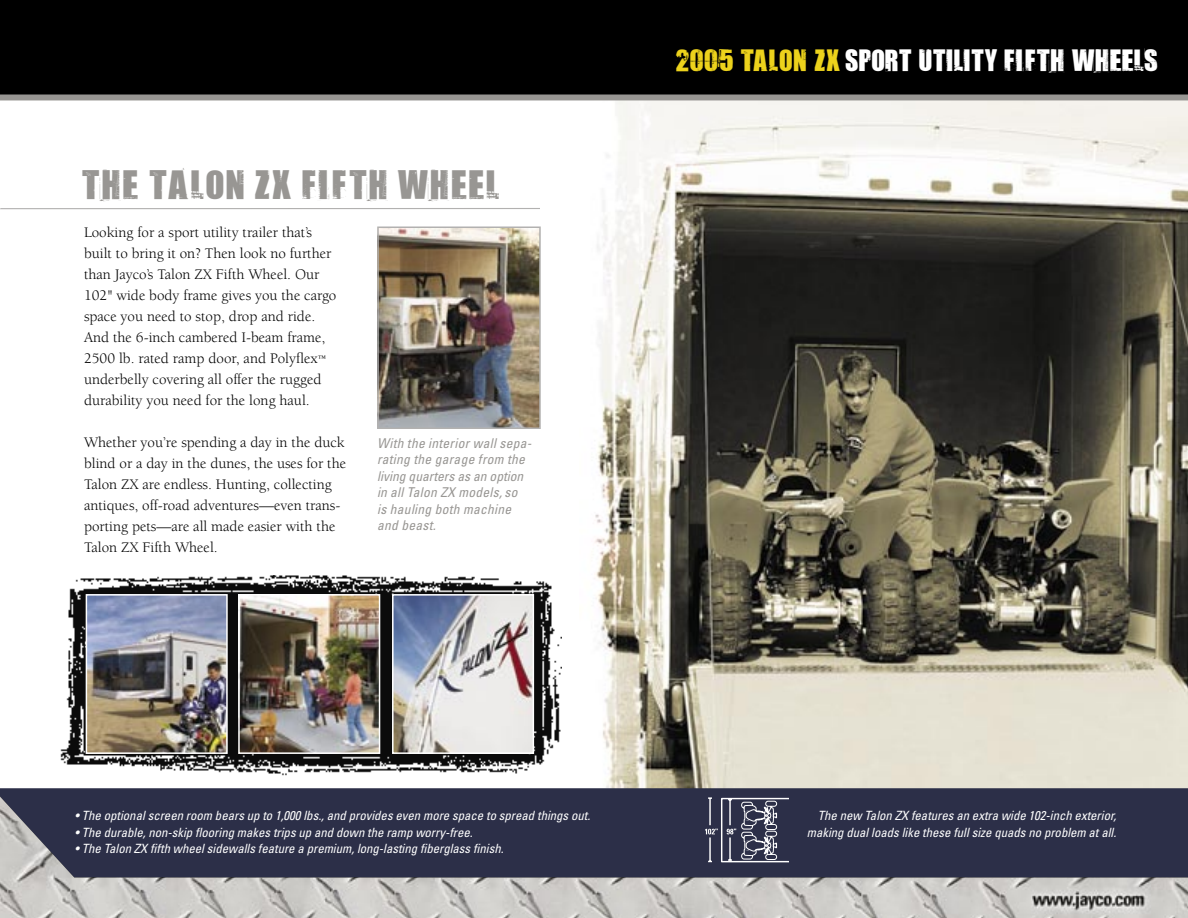
<style>
.page{position:relative;width:1188px;height:918px;background:#fff}
.page>*{position:absolute;margin:0;border:0;box-sizing:border-box;transform-origin:0 0}
.t1{font:36px "Uptown";letter-spacing:.02em;color:#989693}
.t2{font:27px "Uptown";letter-spacing:-.02em;color:#fff}
.t3{font:15px/21px "Berkeley";color:#000}
.t4{font:italic condensed 13.5px/16.5px "Univers";letter-spacing:.02em;color:#989693}
.t5{font:italic condensed 12.75px/16.5px "Univers";color:#fff;text-align:right}
.s1{font-size:8.7px}
.s2{color:#ecd21c}
</style>
<div class="page">
<img style="left:594px;top:141px;width:594px;height:647px">
<img style="left:60px;top:576px;width:501px;height:200px">
<img style="left:89px;top:597px;width:136px;height:154px">
<div style="left:86px;top:594px;width:142px;height:160px;border:2px solid #fff"></div>
<img style="left:241px;top:597px;width:136px;height:154px">
<div style="left:238px;top:594px;width:142px;height:160px;border:2px solid #fff"></div>
<img style="left:395px;top:597px;width:136px;height:154px">
<div style="left:392px;top:594px;width:142px;height:160px;border:2px solid #fff"></div>
<img style="left:380px;top:229px;width:158px;height:197px">
<div style="left:377px;top:226px;width:164px;height:203px;border:2px solid #b2b1b0"></div>
<div style="left:0;top:788px;width:1188px;height:130px;background:#2c2f48"></div>
<svg style="left:620px;top:135px;width:568px;height:6px;fill:#f5f4f0"></svg>
<svg style="left:0;top:0;width:1188px;height:135px;fill:#000"></svg>
<img style="left:0;top:797px;width:1188px;height:121px">
<hr style="left:0;top:208px;width:540px;height:1px;background:#b2b1b0">
<svg style="left:705px;top:797px;width:83px;height:65px"></svg>
<p class="t1" style="left:83px;top:164px;width:421px">THE TALON ZX FIFTH WHEEL</p>
<p class="t3" style="left:84px;top:222px;width:254px">Looking for a sport utility trailer that’s built to bring it on? Then look no further than Jayco’s Talon ZX Fifth Wheel. Our 102" wide body frame gives you the cargo space you need to stop, drop and ride.<br>And the 6-inch cambered I-beam frame, 2500 lb. rated ramp door, and Polyflex<span class="s1">™ </span>underbelly covering all offer the rugged durability you need for the long haul.</p>
<p class="t3" style="left:84px;top:432px;width:264px">Whether you’re spending a day in the duck blind or a day in the dunes, the uses for the Talon ZX are endless. Hunting, collecting antiques, off-road adventures—even trans&shy;porting pets—are all made easier with the Talon ZX Fifth Wheel.</p>
<p class="t4" style="left:377px;top:434px;width:154px">With the interior wall sepa&shy;rating the garage from the living quarters as an option in all Talon ZX models, so is hauling both machine and beast.</p>
<p class="t2" style="left:677px;top:45px;width:484px"><span class="s2">2005 TALON ZX</span> SPORT UTILITY FIFTH WHEELS</p>
<p class="t5" style="left:75px;top:807px;width:517px">• The optional screen room bears up to 1,000 lbs., and provides even more space to spread things out.</p>
<p class="t5" style="left:75px;top:824px;width:399px">• The durable, non-skip flooring makes trips up and down the ramp worry-free.</p>
<p class="t5" style="left:75px;top:840px;width:430px">• The Talon ZX fifth wheel sidewalls feature a premium, long-lasting fiberglass finish.</p>
<p class="t5" style="left:807px;top:807px;width:311px">The new Talon ZX features an extra wide 102-inch exterior, making dual loads like these full size quads no problem at all.</p>
</div>
